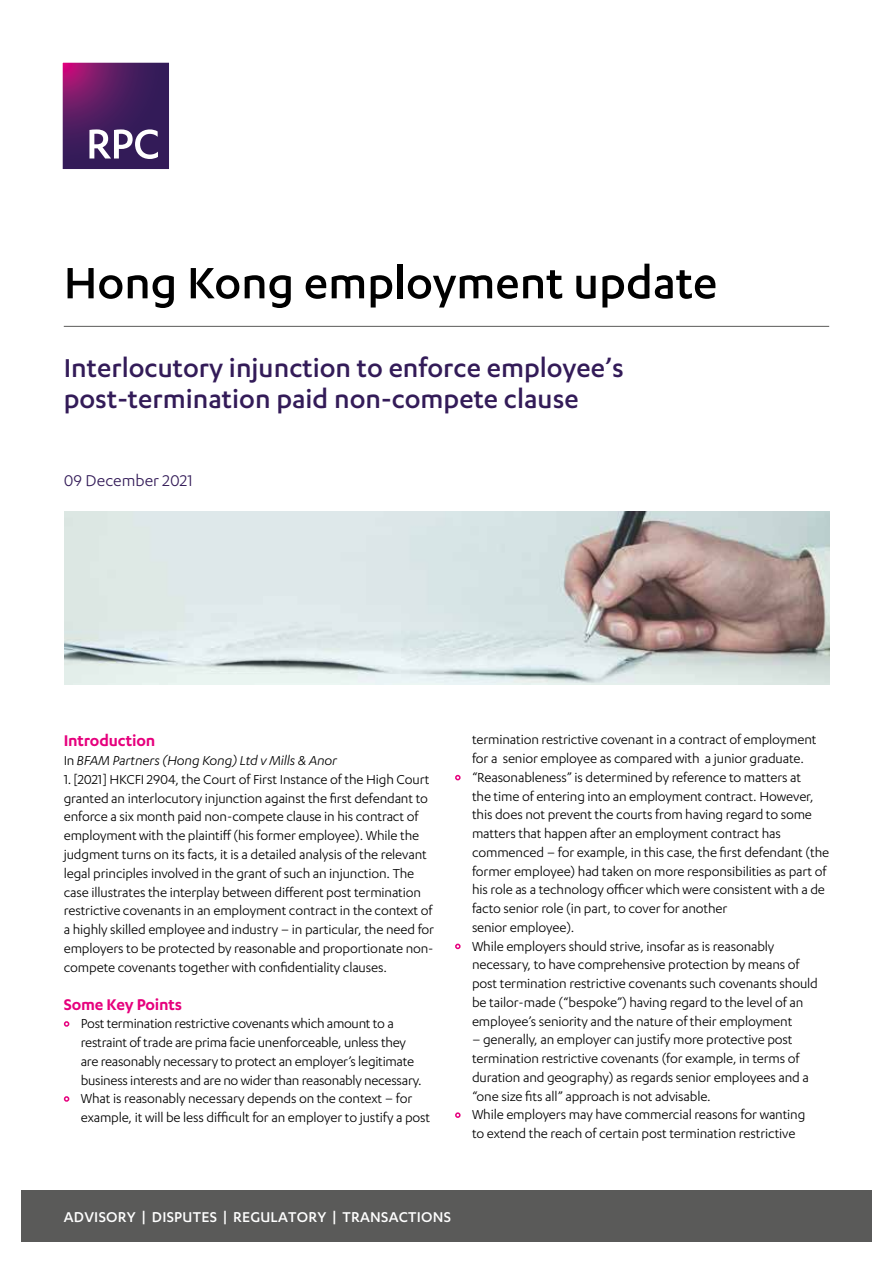
<style>
.page{position:relative;width:893px;height:1263px;background:#fff}
.page>*{position:absolute;margin:0;border:0;box-sizing:border-box;transform-origin:0 0}
.t1{font:500 51px "Karbon";color:#000}
.t2{font:500 30px/31.5px "Karbon";color:#331b58}
.t3{font:600 18px "Karbon";letter-spacing:-.01em;color:#e6007d}
.t4{font:18px "Karbon";color:#331b58}
.t5{font:500 16.5px "Karbon";letter-spacing:.015em;color:#fff}
.t6{font:15px/18.8px "Karbon";letter-spacing:-.01em;color:#000}
.t7{font:italic 15px "Karbon";letter-spacing:-.01em;color:#000}
.s1{font-style:normal}
.s2{font-weight:700;font-size:16.5px;color:#e6007d}
</style>
<div class="page">
<div style="left:21px;top:1191px;width:851px;height:51px;background:#5a5a59"></div>
<hr style="left:64px;top:326px;width:765px;height:1px;background:#5a5a59">
<img style="left:64px;top:511px;width:765px;height:174px">
<svg style="left:62px;top:62px;width:107px;height:107px;background:#5b306d"></svg>
<h1 class="t1" style="left:64px;top:254px;width:655px">Hong Kong employment update</h1>
<h2 class="t2" style="left:64px;top:351px;width:562px">Interlocutory injunction to enforce employee’s post-termination paid non-compete clause</h2>
<p class="t4" style="left:64px;top:471px;width:131px">09 December 2021</p>
<p class="t3" style="left:64px;top:731px;width:93px">Introduction</p>
<p class="t7" style="left:64px;top:752px;width:275px"><span class="s1">In</span> BFAM Partners (Hong Kong) Ltd v Mills &amp; Anor</p>
<p class="t6" style="left:64px;top:770px;width:372px">1. [2021] HKCFI 2904, the Court of First Instance of the High Court granted an interlocutory injunction against the first defendant to enforce a six month paid non-compete clause in his contract of employment with the plaintiff (his former employee). While the judgment turns on its facts, it is a detailed analysis of the relevant legal principles involved in the grant of such an injunction. The case illustrates the interplay between different post termination restrictive covenants in an employment contract in the context of a highly skilled employee and industry – in particular, the need for employers to be protected by reasonable and proportionate non&shy;compete covenants together with confidentiality clauses.</p>
<p class="t3" style="left:64px;top:994px;width:120px">Some Key Points</p>
<p class="t6" style="left:81px;top:1014px;width:343px;text-indent:-17px"><span class="s2">•</span> Post termination restrictive covenants which amount to a restraint of trade are prima facie unenforceable, unless they are reasonably necessary to protect an employer’s legitimate business interests and are no wider than reasonably necessary.</p>
<p class="t6" style="left:81px;top:1089px;width:351px;text-indent:-17px"><span class="s2">•</span> What is reasonably necessary depends on the context – for example, it will be less difficult for an employer to justify a post</p>
<p class="t6" style="left:472px;top:730px;width:346px">termination restrictive covenant in a contract of employment for a senior employee as compared with a junior graduate.</p>
<p class="t6" style="left:472px;top:768px;width:359px;text-indent:-17px"><span class="s2">•</span> “Reasonableness” is determined by reference to matters at<br>the time of entering into an employment contract. However, this does not prevent the courts from having regard to some matters that happen after an employment contract has commenced – for example, in this case, the first defendant (the former employee) had taken on more responsibilities as part of his role as a technology officer which were consistent with a de facto senior role (in part, to cover for another<br>senior employee).</p>
<p class="t6" style="left:472px;top:936px;width:347px;text-indent:-17px"><span class="s2">•</span> While employers should strive, insofar as is reasonably necessary, to have comprehensive protection by means of post termination restrictive covenants such covenants should be tailor-made (“bespoke”) having regard to the level of an employee’s seniority and the nature of their employment</p>
<p class="t6" style="left:472px;top:1030px;width:338px">– generally, an employer can justify more protective post termination restrictive covenants (for example, in terms of duration and geography) as regards senior employees and a “one size fits all” approach is not advisable.</p>
<p class="t6" style="left:455px;top:1105px;width:352px;text-align:center"><span class="s2">•</span> While employers may have commercial reasons for wanting to extend the reach of certain post termination restrictive</p>
<p class="t5" style="left:64px;top:1208px;width:389px">ADVISORY | DISPUTES | REGULATORY | TRANSACTIONS</p>
</div>
